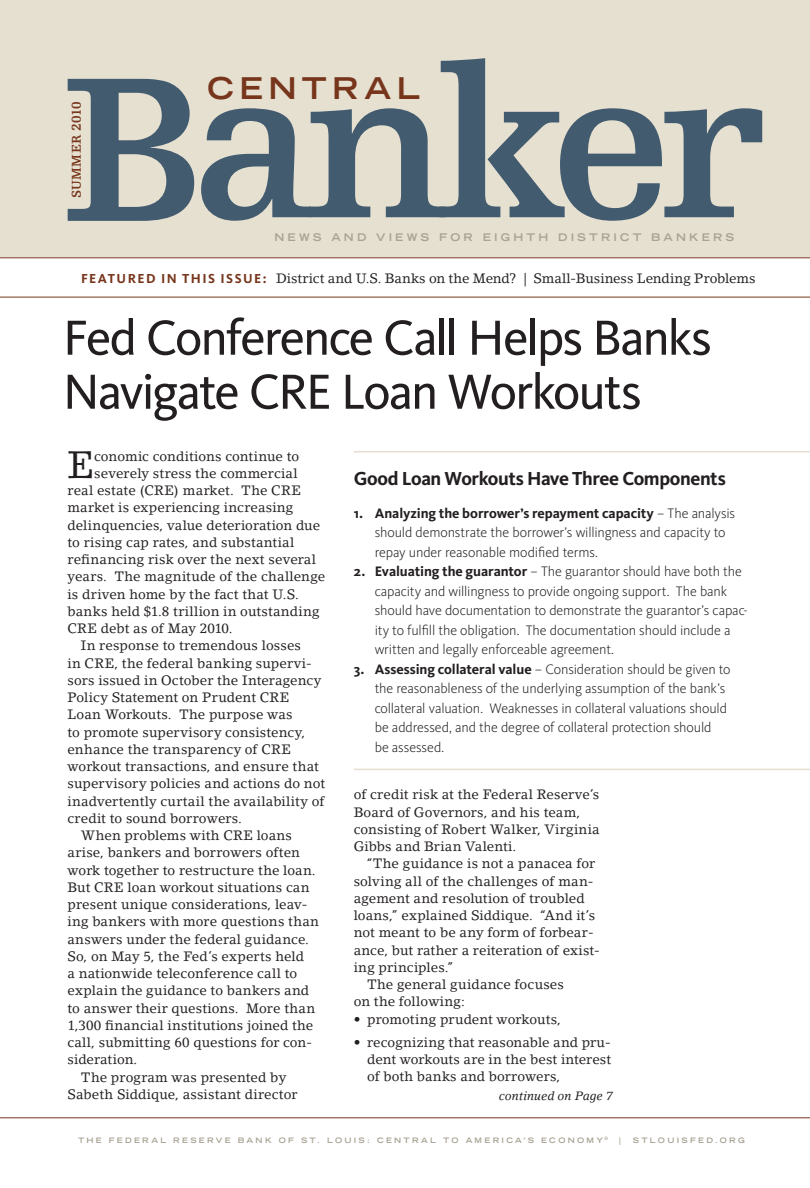
<style>
.page{position:relative;width:810px;height:1188px;background:#fff}
.page>*{position:absolute;margin:0;border:0;box-sizing:border-box;transform-origin:0 0}
.t1{font:51px/54px "Kievit OT";letter-spacing:-.04em;color:#231f20}
.t2{font:37.8px "Lino Letter Std";color:#231f20}
.t3{font:700 expanded 30px "Trade Gothic LH";letter-spacing:.18em;color:#77361c}
.t4{font:700 19.5px "Kievit OT";letter-spacing:-.02em;color:#231f20}
.t5{font:300 14.25px/19.5px "Kievit OT";letter-spacing:-.01em;color:#231f20}
.t6{font:13.5px/17.2px "Lino Letter Std";letter-spacing:.005em;color:#231f20}
.t7{font:700 13.5px "Egyptienne FLT Std";letter-spacing:.01em;color:#77361c}
.t8{font:italic 12px "Lino Letter Std";letter-spacing:.005em;color:#231f20}
.t9{font:700 expanded 10.5px "Trade Gothic LH";letter-spacing:.305em;color:#a9a394}
.t10{font:700 expanded 7.5px "Trade Gothic LH";letter-spacing:.31em;color:#a9a394}
.s1{font-family:"Kievit OT";font-weight:700;color:#77361c}
.s2{font-weight:700}
</style>
<div class="page">
<div style="left:0;top:0;width:810px;height:277px;background:#e6e0d1"></div>
<svg style="left:68px;top:79px;width:126px;height:142px"></svg>
<svg style="left:201px;top:58px;width:561px;height:163px"></svg>
<hr style="left:0;top:1117px;width:810px;height:1px;background:#77361c">
<div style="left:0;top:258px;width:810px;height:39px;background:#fff"></div>
<hr style="left:0;top:257px;width:810px;height:1px;background:#77361c">
<hr style="left:0;top:297px;width:810px;height:1px;background:#77361c">
<hr style="left:354px;top:451px;width:456px;height:1px;background:#e6e0d1">
<hr style="left:354px;top:769px;width:456px;height:1px;background:#e6e0d1">
<p class="t7" style="left:69px;top:198px;width:98px;rotate:-90deg">Summer 2010</p>
<h3 class="t3" style="left:207px;top:69px;width:214px">CENTRAL</h3>
<p class="t9" style="left:274px;top:230px;width:358px">N EWS AND VIEWS FOR EIGHTH DISTRICT</p>
<p class="t9" style="left:651px;top:230px;width:84px">BANKERS</p>
<p class="t6" style="left:81px;top:269px;width:676px"><span class="s1">Fe atured in this issue:</span> District and U.S. Banks on the Mend? | Small-Business Lending Problems</p>
<h1 class="t1" style="left:63px;top:311px;width:650px">Fed Conference Call Helps Banks<br>Navigate CRE Loan Workouts</h1>
<h2 class="t2" style="left:68px;top:442px;width:28px">E</h2>
<p class="t6" style="left:94px;top:447px;width:207px">conomic conditions continue to</p>
<p class="t6" style="left:94px;top:464px;width:205px">severely stress the commercial</p>
<p class="t6" style="left:67px;top:482px;width:235px">real estate (CRE) market. The CRE</p>
<p class="t6" style="left:67px;top:499px;width:227px">market is experiencing increasing</p>
<p class="t6" style="left:67px;top:516px;width:254px">delinquencies, value deterioration due</p>
<p class="t6" style="left:67px;top:533px;width:228px">to rising cap rates, and substantial</p>
<p class="t6" style="left:67px;top:551px;width:250px">refinancing risk over the next several</p>
<p class="t6" style="left:67px;top:568px;width:259px">years. The magnitude of the challenge</p>
<p class="t6" style="left:67px;top:585px;width:233px">is driven home by the fact that U.S.</p>
<p class="t6" style="left:67px;top:602px;width:254px">banks held $1.8 trillion in outstanding</p>
<p class="t6" style="left:67px;top:620px;width:167px">CRE debt as of May 2010.</p>
<p class="t6" style="left:81px;top:637px;width:222px">In response to tremendous losses</p>
<p class="t6" style="left:67px;top:654px;width:246px">in CRE, the federal banking supervi-</p>
<p class="t6" style="left:67px;top:671px;width:255px">sors issued in October the Interagency</p>
<p class="t6" style="left:67px;top:689px;width:223px">Policy Statement on Prudent CRE</p>
<p class="t6" style="left:67px;top:706px;width:227px">Loan Workouts. The purpose was</p>
<p class="t6" style="left:67px;top:723px;width:239px">to promote supervisory consistency,</p>
<p class="t6" style="left:67px;top:740px;width:225px">enhance the transparency of CRE</p>
<p class="t6" style="left:67px;top:758px;width:253px">workout transactions, and ensure that</p>
<p class="t6" style="left:67px;top:775px;width:259px">supervisory policies and actions do not</p>
<p class="t6" style="left:67px;top:792px;width:259px">inadvertently curtail the availability of</p>
<p class="t6" style="left:67px;top:810px;width:176px">credit to sound borrowers.</p>
<p class="t6" style="left:81px;top:827px;width:213px">When problems with CRE loans</p>
<p class="t6" style="left:67px;top:844px;width:234px">arise, bankers and borrowers often</p>
<p class="t6" style="left:67px;top:861px;width:250px">work together to restructure the loan.</p>
<p class="t6" style="left:67px;top:879px;width:244px">But CRE loan workout situations can</p>
<p class="t6" style="left:67px;top:896px;width:242px">present unique considerations, leav-</p>
<p class="t6" style="left:67px;top:913px;width:253px">ing bankers with more questions than</p>
<p class="t6" style="left:67px;top:930px;width:243px">answers under the federal guidance.</p>
<p class="t6" style="left:67px;top:948px;width:238px">So, on May 5, the Fed’s experts held</p>
<p class="t6" style="left:67px;top:965px;width:231px">a nationwide teleconference call to</p>
<p class="t6" style="left:67px;top:982px;width:243px">explain the guidance to bankers and</p>
<p class="t6" style="left:67px;top:999px;width:249px">to answer their questions. More than</p>
<p class="t6" style="left:67px;top:1017px;width:248px">1,300 financial institutions joined the</p>
<p class="t6" style="left:67px;top:1034px;width:246px">call, submitting 60 questions for con-</p>
<p class="t6" style="left:67px;top:1051px;width:71px">sideration.</p>
<p class="t6" style="left:81px;top:1068px;width:207px">The program was presented by</p>
<p class="t6" style="left:67px;top:1086px;width:231px">Sabeth Siddique, assistant director</p>
<h3 class="t4" style="left:354px;top:467px;width:374px">Good Loan Workouts H ave Three Components</h3>
<p class="t5" style="left:375px;top:504px;width:362px;text-indent:-21px"><span class="s2">1. Analyzing the borrower’s repayment capacity</span> – The analysis should demonstrate the borrower’s willingness and capacity to repay under reasonable modified terms.</p>
<p class="t5" style="left:375px;top:562px;width:375px;text-indent:-21px"><span class="s2">2. Evaluating the guarantor</span> – The guarantor should have both the capacity and willingness to provide ongoing support. The bank should have documentation to demonstrate the guarantor’s capac&shy;ity to fulfill the obligation. The documentation should include a written and legally enforceable agreement.</p>
<p class="t5" style="left:375px;top:660px;width:358px;text-indent:-21px"><span class="s2">3. Assessing collateral value</span> – Consideration should be given to the reasonableness of the underlying assumption of the bank’s collateral valuation. Weaknesses in collateral valuations should be addressed, and the degree of collateral protection should<br>be assessed.</p>
<p class="t6" style="left:354px;top:786px;width:248px">of credit risk at the Federal Reserve’s Board of Governors, and his team, consisting of Robert Walker, Virginia Gibbs and Brian Valenti.</p>
<p class="t6" style="left:367px;top:855px;width:230px">“The guidance is not a panacea for</p>
<p class="t6" style="left:354px;top:872px;width:242px">solving all of the challenges of man-</p>
<p class="t6" style="left:354px;top:890px;width:233px">agement and resolution of troubled</p>
<p class="t6" style="left:354px;top:907px;width:243px">loans,” explained Siddique. “And it’s</p>
<p class="t6" style="left:354px;top:924px;width:242px">not meant to be any form of forbear-</p>
<p class="t6" style="left:354px;top:941px;width:248px">ance, but rather a reiteration of exist-</p>
<p class="t6" style="left:354px;top:959px;width:101px">ing principles.”</p>
<p class="t6" style="left:367px;top:976px;width:198px">The general guidance focuses</p>
<p class="t6" style="left:354px;top:993px;width:113px">on the following:</p>
<p class="t6" style="left:354px;top:1010px;width:209px">• promoting prudent workouts,</p>
<p class="t6" style="left:367px;top:1034px;width:245px;text-align:justify;text-indent:-14px">• recognizing that reasonable and pru&shy;dent workouts are in the best interest of both banks and borrowers,</p>
<p class="t8" style="left:499px;top:1088px;width:115px">continued on Page 7</p>
<p class="t10" style="left:78px;top:1136px;width:472px">THE FEDERAL R ESERVE BANK OF ST . LOUIS: CENTRAL TO AMERICA’S EC</p>
<p class="t10" style="left:558px;top:1136px;width:51px">ONOMY<sup>®</sup></p>
<p class="t10" style="left:619px;top:1136px;width:3px">|</p>
<p class="t10" style="left:633px;top:1136px;width:113px">STLOUISFED.ORG</p>
</div>
